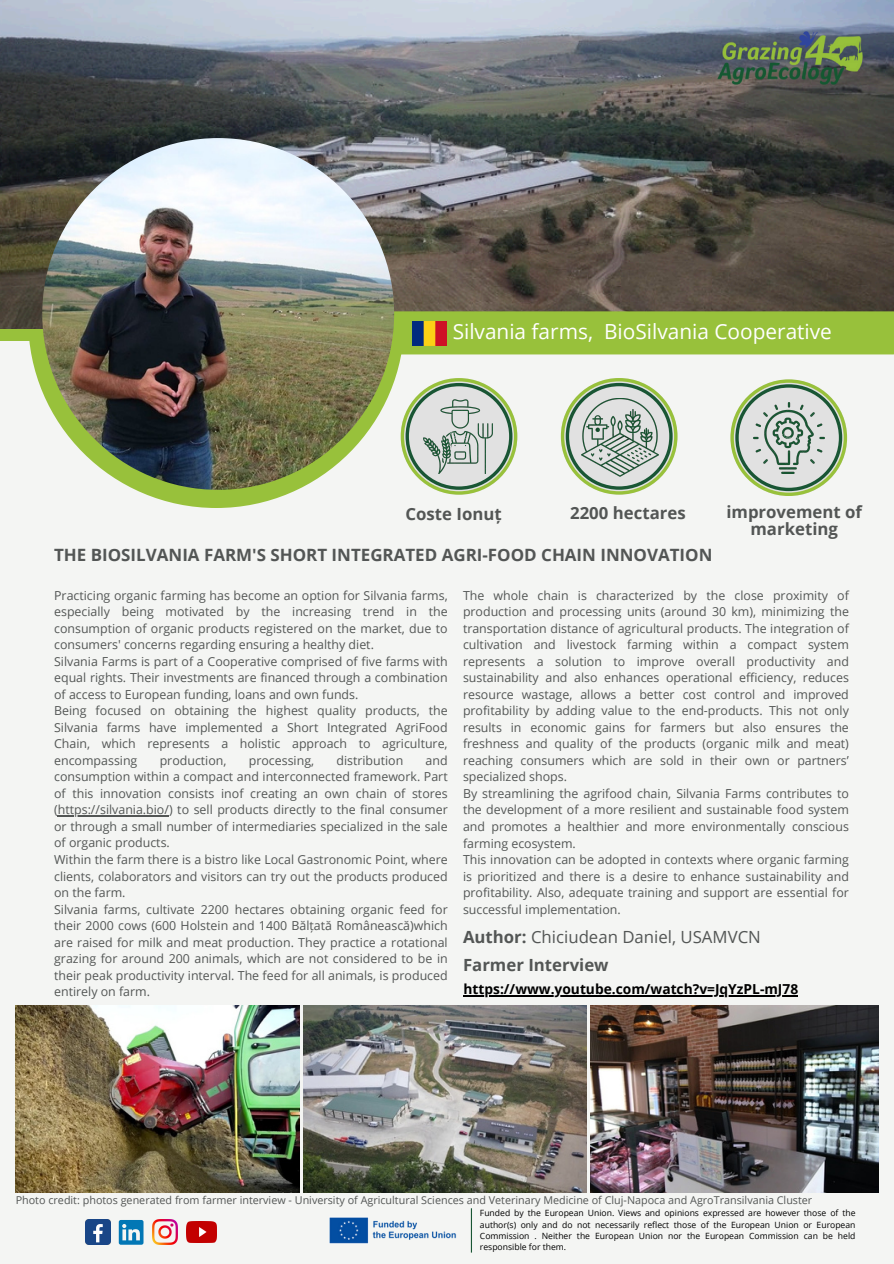
<style>
.page{position:relative;width:894px;height:1264px;background:#fff}
.page>*{position:absolute;margin:0;border:0;box-sizing:border-box;transform-origin:0 0}
.t1{font:20.85px "Open Sans";color:#fff}
.t2{font:700 16.95px "Open Sans";color:#535655}
.t3{font:700 16.8px/17px "Open Sans";color:#535655;text-align:center}
.t4{font:16.8px "Open Sans";color:#535655}
.t5{font:700 13.8px "Open Sans";color:#000}
.t6{font:12.45px/16.5px "Open Sans";color:#535655}
.t7{font:10.8px "Open Sans";color:#535655}
.t8{font:8.55px/11.4px "Open Sans";color:#000;text-align:justify}
.s1{font-weight:700}
</style>
<div class="page">
<div style="left:0;top:0;width:893px;height:1263px;background:#f4f5f3"></div>
<hr style="left:470px;top:1208px;width:2px;height:44px;background:#195634">
<div style="left:28px;top:132px;width:376px;height:376px;background:#98c13b;border-radius:50%"></div>
<img style="left:0;top:0;width:893px;height:329px">
<div style="left:390px;top:311px;width:503px;height:43px;background:#98c13b"></div>
<img style="left:42px;top:138px;width:352px;height:352px;border-radius:50%">
<img style="left:710px;top:26px;width:158px;height:63px">
<img style="left:329px;top:1217px;width:128px;height:27px">
<svg style="left:730px;top:379px;width:116px;height:117px"></svg>
<img style="left:753px;top:402px;width:71px;height:71px">
<svg style="left:400px;top:378px;width:117px;height:116px"></svg>
<img style="left:423px;top:400px;width:69px;height:73px">
<svg style="left:560px;top:378px;width:117px;height:116px"></svg>
<img style="left:581px;top:398px;width:77px;height:78px">
<img style="left:16px;top:1005px;width:283px;height:186px">
<img style="left:303px;top:1005px;width:283px;height:186px">
<img style="left:590px;top:1005px;width:287px;height:187px">
<img style="left:85px;top:1219px;width:25px;height:25px">
<img style="left:186px;top:1221px;width:30px;height:21px">
<svg style="left:119px;top:1220px;width:24px;height:24px"></svg>
<img style="left:153px;top:1219px;width:24px;height:25px">
<img style="left:412px;top:321px;width:35px;height:24px">
<hr style="left:58px;top:815px;width:111px;height:1px;background:#535655">
<hr style="left:463px;top:995px;width:335px;height:1px;background:#000">
<p class="t1" style="left:452px;top:317px;width:380px">Silvania farms, BioSilvania Cooperative</p>
<p class="t3" style="left:405px;top:505px;width:98px">Coste Ionuț</p>
<p class="t3" style="left:570px;top:504px;width:117px">2200 hectares</p>
<p class="t3" style="left:726px;top:503px;width:137px">improvement of marketing</p>
<p class="t2" style="left:54px;top:543px;width:659px">THE BIOSILVANIA FARM'S SHORT INTEGRATED AGRI-FOOD CHAIN INNOVATION</p>
<p class="t6" style="left:54px;top:586px;width:395px">Practicing organic farming has become an option for Silvania farms, especially being motivated by the increasing trend in the consumption of organic products registered on the market, due to consumers' concerns regarding ensuring a healthy diet.<br>Silvania Farms is part of a Cooperative comprised of five farms with equal rights. Their investments are financed through a combination of access to European funding, loans and own funds.<br>Being focused on obtaining the highest quality products, the Silvania farms have implemented a Short Integrated AgriFood Chain, which represents a holistic approach to agriculture, encompassing</p>
<p class="t6" style="left:54px;top:751px;width:395px;text-align:justify;text-indent:371px">and consumption within a compact and interconnected framework. Part of this innovation consists inof creating an own chain of stores (https://silvania.bio/) to sell products directly to the final consumer</p>
<p class="t6" style="left:54px;top:817px;width:395px">or through a small number of intermediaries specialized in the sale of organic products.<br>Within the farm there is a bistro like Local Gastronomic Point, where clients, colaborators and visitors can try out the products produced on the farm.<br>Silvania farms, cultivate 2200 hectares obtaining organic feed for their 2000 cows (600 Holstein and 1400 Bălțată Românească)which are raised for milk and meat production. They practice a rotational grazing for around 200 animals, which are not considered to be in their peak productivity interval. The feed for all animals, is produced entirely on farm.</p>
<p class="t6" style="left:160px;top:751px;width:68px">production,</p>
<p class="t6" style="left:249px;top:751px;width:67px">processing,</p>
<p class="t6" style="left:336px;top:751px;width:68px">distribution</p>
<p class="t6" style="left:463px;top:586px;width:387px">The whole chain is characterized by the close proximity of production and processing units (around 30 km), minimizing the transportation distance of agricultural products. The integration of cultivation and livestock farming within a compact system represents a solution to improve overall productivity and sustainability and also enhances operational efficiency, reduces resource wastage, allows a better cost control and improved profitability by adding value to the end-products. This not only results in economic gains for farmers but also ensures the freshness and quality of the products (organic milk and meat) reaching consumers which are sold in their own or partners’ specialized shops.<br>By streamlining the agrifood chain, Silvania Farms contributes to the development of a more resilient and sustainable food system and promotes a healthier and more environmentally conscious farming ecosystem.<br>This innovation can be adopted in contexts where organic farming is prioritized and there is a desire to enhance sustainability and profitability. Also, adequate training and support are essential for successful implementation.</p>
<p class="t4" style="left:463px;top:925px;width:299px"><span class="s1">Author:</span> Chiciudean Daniel, USAMVCN</p>
<p class="t3" style="left:463px;top:956px;width:147px">Farmer Interview</p>
<p class="t5" style="left:463px;top:979px;width:336px">https://www.youtube.com/watch?v=JqYzPL-mJ78</p>
<p class="t7" style="left:16px;top:1192px;width:797px">Photo credit: photos generated from farmer interview - University of Agricultural Sciences and Veterinary Medicine of Cluj-Napoca and AgroTransilvania Cluster</p>
<p class="t8" style="left:480px;top:1206px;width:377px">Funded by the European Union. Views and opinions expressed are however those of the author(s) only and do not necessarily reflect those of the European Union or European Commission . Neither the European Union nor the European Commission can be held responsible for them.</p>
</div>
